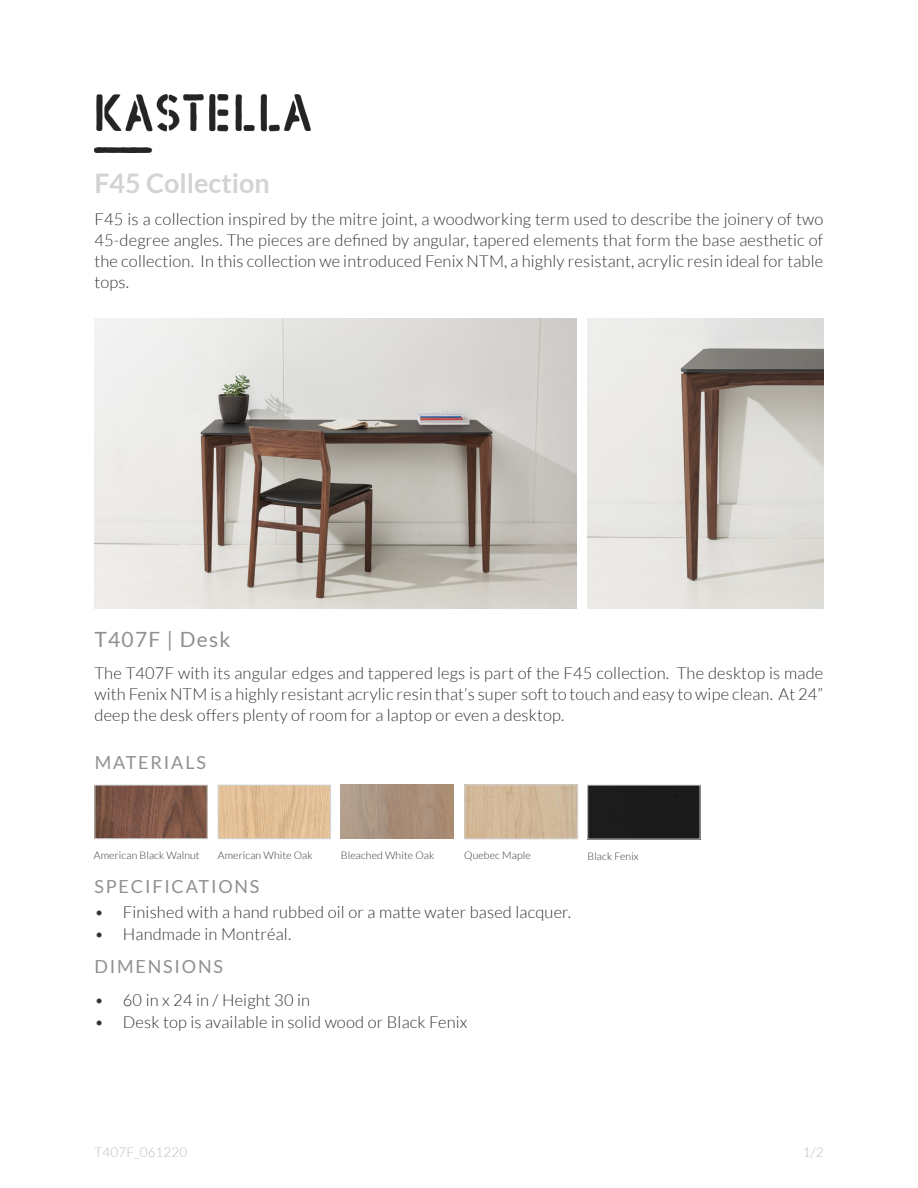
<style>
.page{position:relative;width:918px;height:1188px;background:#fff}
.page>*{position:absolute;margin:0;border:0;box-sizing:border-box;transform-origin:0 0}
.t1{font:700 27px "Lato";color:#d1d3d4}
.t2{font:21px "Lato";letter-spacing:.06em;color:#8e9091}
.t3{font:18px "Lato";letter-spacing:.1em;color:#8e9091}
.t4{font:300 16.5px/21px "Lato";letter-spacing:.01em;color:#333;text-align:justify}
.t5{font:300 13.5px "Lato";letter-spacing:.01em;color:#bdbcbb}
.t6{font:300 10.5px "Lato";letter-spacing:.01em;color:#333}
</style>
<div class="page">
<img style="left:97px;top:787px;width:108px;height:50px">
<div style="left:95px;top:785px;width:112px;height:54px;border:1px solid #d1d3d4"></div>
<img style="left:220px;top:787px;width:109px;height:50px">
<div style="left:218px;top:785px;width:113px;height:54px;border:1px solid #d1d3d4"></div>
<img style="left:467px;top:787px;width:109px;height:50px">
<div style="left:465px;top:785px;width:113px;height:54px;border:1px solid #d1d3d4"></div>
<div style="left:590px;top:787px;width:108px;height:50px;background:#1b1b1b"></div>
<img style="left:341px;top:785px;width:113px;height:54px">
<img style="left:94px;top:94px;width:217px;height:58px">
<img style="left:94px;top:319px;width:483px;height:290px">
<img style="left:588px;top:319px;width:236px;height:290px">
<p class="t1" style="left:94px;top:168px;width:177px">F45 Collection</p>
<p class="t4" style="left:94px;top:209px;width:730px">F45 is a collection inspired by the mitre joint, a woodworking term used to describe the joinery of two 45-degree angles. The pieces are defined by angular, tapered elements that form the base aesthetic of the collection. In this collection we introduced Fenix NTM, a highly resistant, acrylic resin ideal for table tops.</p>
<p class="t2" style="left:94px;top:627px;width:138px">T407F | Desk</p>
<p class="t4" style="left:94px;top:662px;width:730px">The T407F with its angular edges and tappered legs is part of the F45 collection. The desktop is made with Fenix NTM is a highly resistant acrylic resin that’s super soft to touch and easy to wipe clean. At 24” deep the desk offers plenty of room for a laptop or even a desktop.</p>
<p class="t3" style="left:95px;top:753px;width:113px">MATERIALS</p>
<p class="t6" style="left:94px;top:850px;width:107px">American Black Walnut</p>
<p class="t6" style="left:218px;top:850px;width:96px">American White Oak</p>
<p class="t6" style="left:464px;top:850px;width:68px">Quebec Maple</p>
<p class="t6" style="left:341px;top:850px;width:95px">Bleached White Oak</p>
<p class="t6" style="left:587px;top:850px;width:53px">Black Fenix</p>
<p class="t3" style="left:94px;top:877px;width:167px">SPECIFICATIONS</p>
<p class="t4" style="left:94px;top:901px;width:478px">• Finished with a hand rubbed oil or a matte water based lacquer.</p>
<p class="t4" style="left:94px;top:924px;width:198px">• Handmade in Montréal.</p>
<p class="t3" style="left:94px;top:956px;width:130px">DIMENSIONS</p>
<p class="t4" style="left:94px;top:989px;width:217px">• 60 in x 24 in / Height 30 in</p>
<p class="t4" style="left:94px;top:1011px;width:375px">• Desk top is available in solid wood or Black Fenix</p>
<p class="t5" style="left:94px;top:1144px;width:94px">T407F_061220</p>
<p class="t5" style="left:803px;top:1144px;width:22px">1/2</p>
</div>
